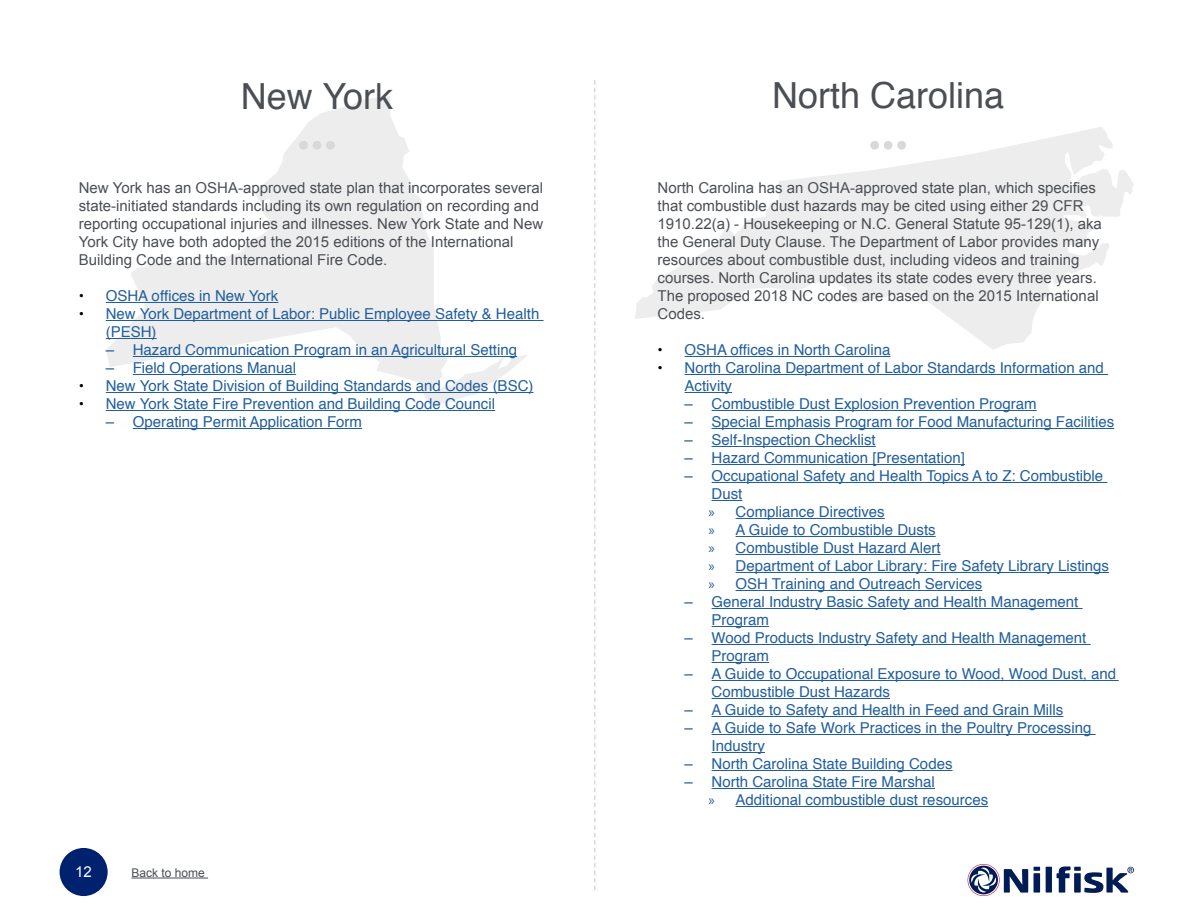
<style>
.page{position:relative;width:1188px;height:918px;background:#fff}
.page>*{position:absolute;margin:0;border:0;box-sizing:border-box;transform-origin:0 0}
.t1{font:36px "Helvetica";color:#4b4f54}
.t2{font:15px/18px "Helvetica";color:#215e9e}
.t3{font:15px/18px "Arial";color:#4b4f54}
.t4{font:15px "Arial";color:#fff}
.t5{font:12px "Arial";color:#4b4f54}
.s1{color:#000}
.s2{font-family:"Myriad Pro"}
</style>
<div class="page">
<svg style="left:594px;top:80px;width:2px;height:810px"></svg>
<div style="left:1046px;top:867px;width:6px;height:26px;background:#001c54"></div>
<div style="left:1034px;top:873px;width:6px;height:20px;background:#001c54"></div>
<svg style="left:1034px;top:867px;width:6px;height:4px"></svg>
<svg style="left:968px;top:864px;width:60px;height:32px"></svg>
<svg style="left:1057px;top:866px;width:77px;height:27px"></svg>
<svg style="left:635px;top:127px;width:499px;height:223px"></svg>
<svg style="left:870px;top:141px;width:36px;height:9px"></svg>
<hr style="left:685px;top:356px;width:206px;height:1px;background:#215e9e">
<hr style="left:685px;top:374px;width:423px;height:1px;background:#215e9e">
<hr style="left:685px;top:392px;width:47px;height:1px;background:#215e9e">
<hr style="left:712px;top:410px;width:325px;height:1px;background:#215e9e">
<hr style="left:712px;top:428px;width:402px;height:1px;background:#215e9e">
<hr style="left:712px;top:446px;width:164px;height:1px;background:#215e9e">
<hr style="left:712px;top:464px;width:253px;height:1px;background:#215e9e">
<hr style="left:712px;top:482px;width:395px;height:1px;background:#215e9e">
<hr style="left:712px;top:500px;width:30px;height:1px;background:#215e9e">
<hr style="left:736px;top:518px;width:149px;height:1px;background:#215e9e">
<hr style="left:736px;top:536px;width:200px;height:1px;background:#215e9e">
<hr style="left:736px;top:554px;width:205px;height:1px;background:#215e9e">
<hr style="left:736px;top:572px;width:373px;height:1px;background:#215e9e">
<hr style="left:736px;top:590px;width:246px;height:1px;background:#215e9e">
<hr style="left:712px;top:608px;width:371px;height:1px;background:#215e9e">
<hr style="left:712px;top:626px;width:57px;height:1px;background:#215e9e">
<hr style="left:712px;top:644px;width:379px;height:1px;background:#215e9e">
<hr style="left:712px;top:662px;width:57px;height:1px;background:#215e9e">
<hr style="left:712px;top:680px;width:407px;height:1px;background:#215e9e">
<hr style="left:712px;top:698px;width:178px;height:1px;background:#215e9e">
<hr style="left:712px;top:716px;width:351px;height:1px;background:#215e9e">
<hr style="left:712px;top:734px;width:384px;height:1px;background:#215e9e">
<hr style="left:712px;top:752px;width:53px;height:1px;background:#215e9e">
<hr style="left:712px;top:770px;width:241px;height:1px;background:#215e9e">
<hr style="left:712px;top:788px;width:223px;height:1px;background:#215e9e">
<hr style="left:736px;top:806px;width:252px;height:1px;background:#215e9e">
<svg style="left:106px;top:96px;width:421px;height:309px"></svg>
<svg style="left:299px;top:141px;width:36px;height:9px"></svg>
<hr style="left:106px;top:302px;width:172px;height:1px;background:#215e9e">
<hr style="left:106px;top:320px;width:438px;height:1px;background:#215e9e">
<hr style="left:106px;top:338px;width:51px;height:1px;background:#215e9e">
<hr style="left:133px;top:356px;width:384px;height:1px;background:#215e9e">
<hr style="left:133px;top:374px;width:163px;height:1px;background:#215e9e">
<hr style="left:106px;top:392px;width:428px;height:1px;background:#215e9e">
<hr style="left:106px;top:410px;width:389px;height:1px;background:#215e9e">
<hr style="left:133px;top:428px;width:229px;height:1px;background:#215e9e">
<div style="left:60px;top:848px;width:48px;height:48px;background:#00216e;border-radius:50%"></div>
<hr style="left:131px;top:878px;width:77px;height:1px;background:#4b4f54">
<h1 class="t1" style="left:241px;top:69px;width:154px">New York</h1>
<p class="t3" style="left:79px;top:179px;width:466px">New York has an OSHA-approved state plan that incorporates several state-initiated standards including its own regulation on recording and reporting occupational injuries and illnesses. New York State and New York City have both adopted the 2015 editions of the International Building Code and the International Fire Code.</p>
<p class="t2" style="left:79px;top:288px;width:201px"><span class="s1">•</span> OSHA offices in New York</p>
<p class="t2" style="left:106px;top:306px;width:435px;text-indent:-27px"><span class="s1">•</span> New York Department of Labor: Public Employee Safety &amp; Health (PESH)</p>
<p class="t2" style="left:106px;top:342px;width:413px">– Hazard Communication Program in an Agricultural Setting</p>
<p class="t2" style="left:106px;top:360px;width:192px">– Field Operations Manual</p>
<p class="t2" style="left:79px;top:378px;width:456px"><span class="s1">•</span> New York State Division of Building Standards and Codes (BSC)</p>
<p class="t2" style="left:79px;top:396px;width:418px"><span class="s1">•</span> New York State Fire Prevention and Building Code Council</p>
<p class="t2" style="left:106px;top:414px;width:258px">– Operating Permit Application Form</p>
<p class="t4" style="left:75px;top:862px;width:18px">12</p>
<p class="t5" style="left:131px;top:865px;width:75px">Back to home</p>
<h1 class="t1" style="left:772px;top:68px;width:234px">North Carolina</h1>
<p class="t3" style="left:658px;top:179px;width:446px">North Carolina has an OSHA-approved state plan, which specifies that combustible dust hazards may be cited using either 29 CFR 1910.22(a) - Housekeeping or N.C. General Statute 95-129(1), aka the General Duty Clause. The Department of Labor provides many resources about combustible dust, including videos and training courses. North Carolina updates its state codes every three years.<br>The proposed 2018 NC codes are based on the 2015 International Codes.</p>
<p class="t2" style="left:658px;top:342px;width:234px"><span class="s1">•</span> OSHA offices in North Carolina</p>
<p class="t2" style="left:685px;top:360px;width:421px;text-indent:-27px"><span class="s1">•</span> North Carolina Department of Labor Standards Information and<br>Activity</p>
<p class="t2" style="left:685px;top:396px;width:354px">– Combustible Dust Explosion Prevention Program</p>
<p class="t2" style="left:685px;top:414px;width:431px">– Special Emphasis Program for Food Manufacturing Facilities</p>
<p class="t2" style="left:685px;top:432px;width:193px">– Self-Inspection Checklist</p>
<p class="t2" style="left:685px;top:450px;width:282px">– Hazard Communication [Presentation]</p>
<p class="t2" style="left:709px;top:468px;width:402px;text-indent:-24px">– Occupational Safety and Health Topics A to Z: Combustible Dust<br><span class="s2">»</span> Compliance Directives<br><span class="s2">»</span> A Guide to Combustible Dusts<br><span class="s2">»</span> Combustible Dust Hazard Alert<br><span class="s2">»</span> Department of Labor Library: Fire Safety Library Listings <span class="s2">»</span> OSH Training and Outreach Services</p>
<p class="t2" style="left:712px;top:594px;width:368px;text-indent:-27px">– General Industry Basic Safety and Health Management<br>Program</p>
<p class="t2" style="left:712px;top:630px;width:376px;text-indent:-27px">– Wood Products Industry Safety and Health Management<br>Program</p>
<p class="t2" style="left:712px;top:666px;width:406px;text-indent:-27px">– A Guide to Occupational Exposure to Wood, Wood Dust, and<br>Combustible Dust Hazards</p>
<p class="t2" style="left:685px;top:702px;width:380px">– A Guide to Safety and Health in Feed and Grain Mills</p>
<p class="t2" style="left:712px;top:720px;width:381px;text-indent:-27px">– A Guide to Safe Work Practices in the Poultry Processing<br>Industry</p>
<p class="t2" style="left:685px;top:756px;width:269px">– North Carolina State Building Codes</p>
<p class="t2" style="left:709px;top:774px;width:281px;text-indent:-24px">– North Carolina State Fire Marshal<br><span class="s2">»</span> Additional combustible dust resources</p>
</div>
